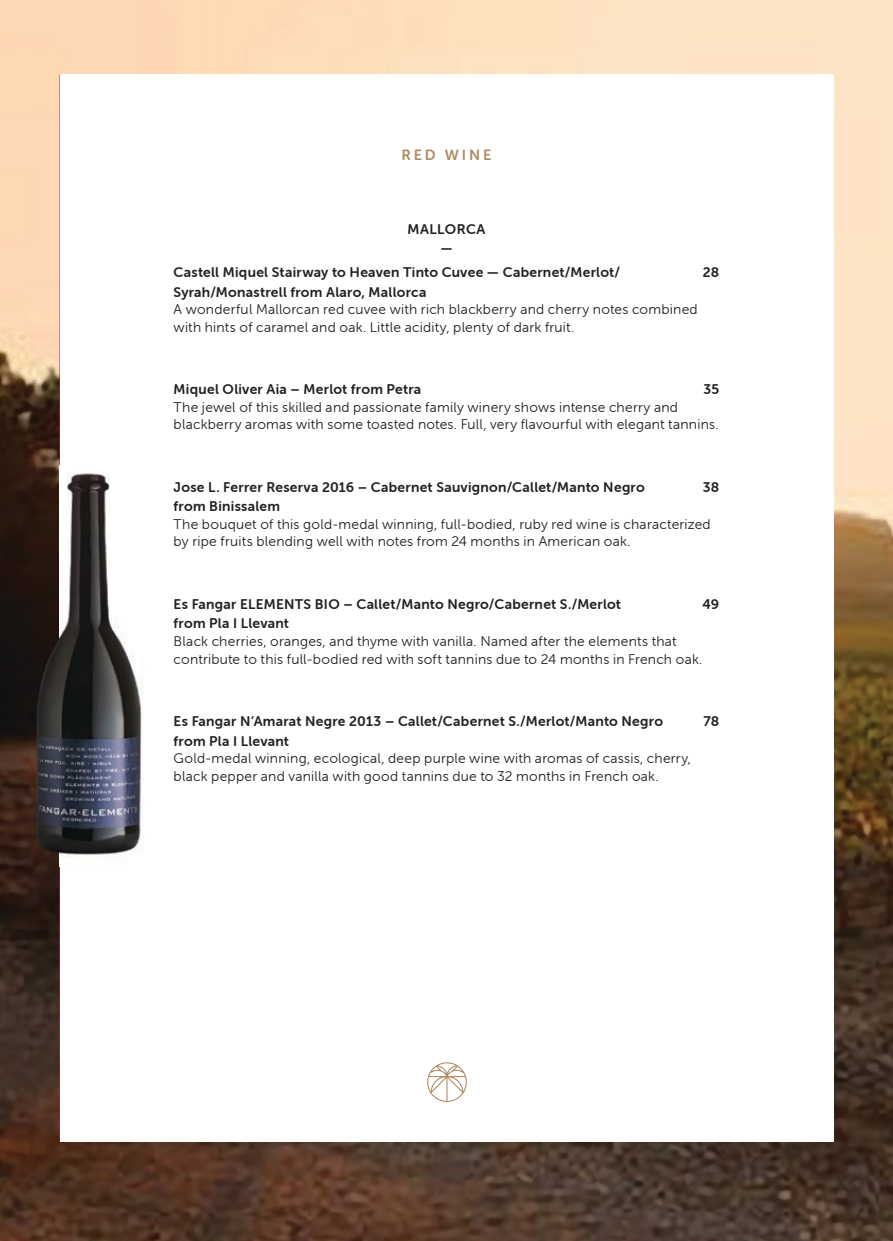
<style>
.page{position:relative;width:893px;height:1241px;background:#fff}
.page>*{position:absolute;margin:0;border:0;box-sizing:border-box;transform-origin:0 0}
.t1{font:14.88px "Museo Sans Rounded 700";letter-spacing:.195em;color:#ad8c61}
.t2{font:14px/17.5px "Museo Sans Rounded 300";letter-spacing:.02em;color:#231f20}
.t3{font:14px "Museo Sans Rounded 700";letter-spacing:.02em;color:#231f20}
.t4{font:14px/19.2px "Museo Sans Rounded 700";letter-spacing:.04em;color:#231f20;text-align:center}
</style>
<div class="page">
<img style="left:0;top:0;width:893px;height:1240px">
<div style="left:60px;top:74px;width:773px;height:1067px;background:#fff"></div>
<img style="left:11px;top:465px;width:133px;height:400px">
<svg style="left:427px;top:1062px;width:40px;height:39px"></svg>
<p class="t1" style="left:402px;top:147px;width:91px">RED WINE</p>
<p class="t4" style="left:407px;top:219px;width:80px">MALLORCA —</p>
<p class="t3" style="left:174px;top:265px;width:448px">Castell Miquel Stairway to Heaven Tinto Cuvee — Cabernet/Merlot/</p>
<p class="t3" style="left:703px;top:265px;width:18px">28</p>
<p class="t3" style="left:174px;top:284px;width:254px">Syrah/Monastrell from Alaro, Mallorca</p>
<p class="t2" style="left:174px;top:301px;width:526px">A wonderful Mallorcan red cuvee with rich blackberry and cherry notes combined with hints of caramel and oak. Little acidity, plenty of dark fruit.</p>
<p class="t3" style="left:174px;top:382px;width:249px">Miquel Oliver Aia – Merlot from Petra</p>
<p class="t3" style="left:703px;top:382px;width:17px">35</p>
<p class="t2" style="left:174px;top:398px;width:546px">The jewel of this skilled and passionate family winery shows intense cherry and blackberry aromas with some toasted notes. Full, very flavourful with elegant tannins.</p>
<p class="t3" style="left:174px;top:479px;width:473px">Jose L. Ferrer Reserva 2016 – Cabernet Sauvignon/Callet/Manto Negro</p>
<p class="t3" style="left:703px;top:479px;width:18px">38</p>
<p class="t3" style="left:174px;top:498px;width:108px">from Binissalem</p>
<p class="t2" style="left:174px;top:515px;width:539px">The bouquet of this gold-medal winning, full-bodied, ruby red wine is characterized by ripe fruits blending well with notes from 24 months in American oak.</p>
<p class="t3" style="left:174px;top:596px;width:449px">Es Fangar ELEMENTS BIO – Callet/Manto Negro/Cabernet S./Merlot</p>
<p class="t3" style="left:702px;top:596px;width:19px">49</p>
<p class="t3" style="left:174px;top:615px;width:117px">from Pla I Llevant</p>
<p class="t2" style="left:174px;top:632px;width:530px">Black cherries, oranges, and thyme with vanilla. Named after the elements that contribute to this full-bodied red with soft tannins due to 24 months in French oak.</p>
<p class="t3" style="left:174px;top:713px;width:491px">Es Fangar N’Amarat Negre 2013 – Callet/Cabernet S./Merlot/Manto Negro</p>
<p class="t3" style="left:703px;top:713px;width:17px">78</p>
<p class="t3" style="left:174px;top:732px;width:117px">from Pla I Llevant</p>
<p class="t2" style="left:174px;top:749px;width:519px">Gold-medal winning, ecological, deep purple wine with aromas of cassis, cherry, black pepper and vanilla with good tannins due to 32 months in French oak.</p>
</div>
